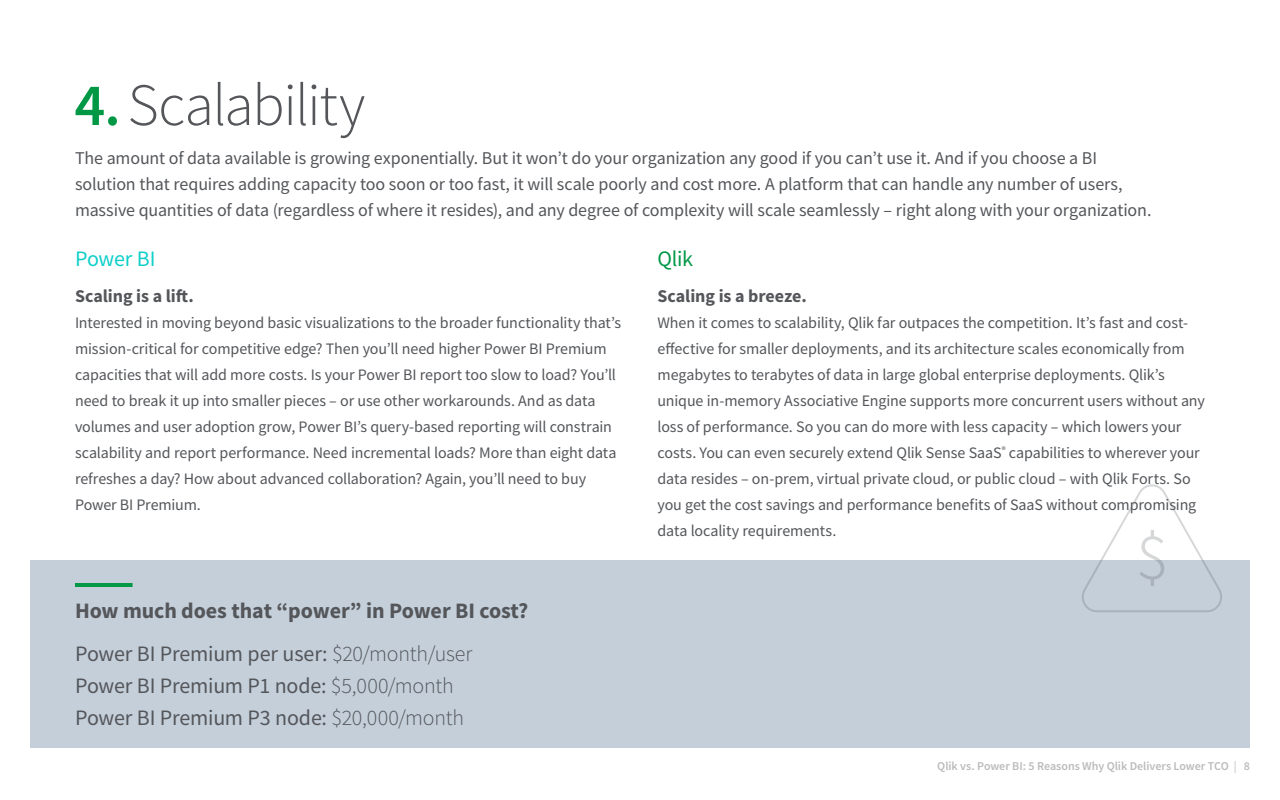
<style>
.page{position:relative;width:1280px;height:800px;background:#fff}
.page>*{position:absolute;margin:0;border:0;box-sizing:border-box;transform-origin:0 0}
.BODY_H1{font:300 60px "Source Sans Pro";letter-spacing:-.025em;color:#54565a}
.Sidebar_body{font:22px/32px "Source Sans Pro";letter-spacing:-.01em;color:#54565a}
.Sidebar_body-2{font:700 22px "Source Sans Pro";letter-spacing:-.005em;color:#54565a}
.BODY_P{font:22px "Source Sans Pro";letter-spacing:-.015em;color:#10cfc9}
.BODY_P-2{font:22px "Source Sans Pro";color:#009845}
.BODY_P-3{font:18px/26px "Source Sans Pro";letter-spacing:-.01em;color:#54565a}
.BODY_P-4{font:700 18px "Source Sans Pro";letter-spacing:-.005em;color:#54565a}
.BODY_P-5{font:16px/26px "Source Sans Pro";letter-spacing:-.005em;color:#54565a}
.t1{font:600 12px "Source Sans Pro";letter-spacing:-.005em;color:#bbbbbd}
.s1{font-weight:600;color:#009845}
.s2{font-weight:300}
.s3{font-weight:400}
</style>
<div class="page">
<div style="left:30px;top:560px;width:1220px;height:188px;background:#c4cfda"></div>
<hr style="left:75px;top:583px;width:58px;height:4px;background:#009845">
<svg style="left:1082px;top:484px;width:140px;height:128px"></svg>
<p class="BODY_H1" style="left:74px;top:68px;width:292px"><span class="s1">4.</span>Scalability</p>
<p class="BODY_P-3" style="left:75px;top:144px;width:1078px">The amount of data available is growing exponentially. But it won’t do your organization any good if you can’t use it. And if you choose a BI solution that requires adding capacity too soon or too fast, it will scale poorly and cost more. A platform that can handle any number of users, massive quantities of data (regardless of where it resides), and any degree of complexity will scale seamlessly – right along with your organization.</p>
<p class="BODY_P" style="left:75px;top:245px;width:82px">Power BI</p>
<p class="BODY_P-4" style="left:75px;top:284px;width:120px">Scaling is a lift.</p>
<p class="BODY_P-5" style="left:75px;top:310px;width:548px">Interested in moving beyond basic visualizations to the broader functionality that’s mission-critical for competitive edge? Then you’ll need higher Power BI Premium capacities that will add more costs. Is your Power BI report too slow to load? You’ll need to break it up into smaller pieces – or use other workarounds. And as data volumes and user adoption grow, Power BI’s query-based reporting will constrain scalability and report performance. Need incremental loads? More than eight data refreshes a day? How about advanced collaboration? Again, you’ll need to buy Power BI Premium.</p>
<p class="BODY_P-2" style="left:658px;top:245px;width:37px">Qlik</p>
<p class="BODY_P-4" style="left:658px;top:284px;width:151px">Scaling is a breeze.</p>
<p class="BODY_P-5" style="left:658px;top:310px;width:549px">When it comes to scalability, Qlik far outpaces the competition. It’s fast and cost&shy;effective for smaller deployments, and its architecture scales economically from megabytes to terabytes of data in large global enterprise deployments. Qlik’s unique in-memory Associative Engine supports more concurrent users without any loss of performance. So you can do more with less capacity – which lowers your costs. You can even securely extend Qlik Sense SaaS<sup>®</sup> capabilities to wherever your data resides – on-prem, virtual private cloud, or public cloud – with Qlik Forts. So you get the cost savings and performance benefits of SaaS without compromising data locality requirements.</p>
<p class="Sidebar_body-2" style="left:75px;top:595px;width:455px">How much does that “power” in Power BI cost?</p>
<p class="Sidebar_body" style="left:75px;top:638px;width:399px">Power BI Premium per user: <span class="s2">$20/month/user<br></span>Power BI Premium P1 node: <span class="s2">$5,000/month<br></span>Power BI Premium P3 node: <span class="s2">$20,000/month</span></p>
<p class="t1" style="left:937px;top:758px;width:314px">Qlik vs. Power BI: 5 Reasons Why Qlik Delivers Lower TCO <span class="s3">|</span> 8</p>
</div>
